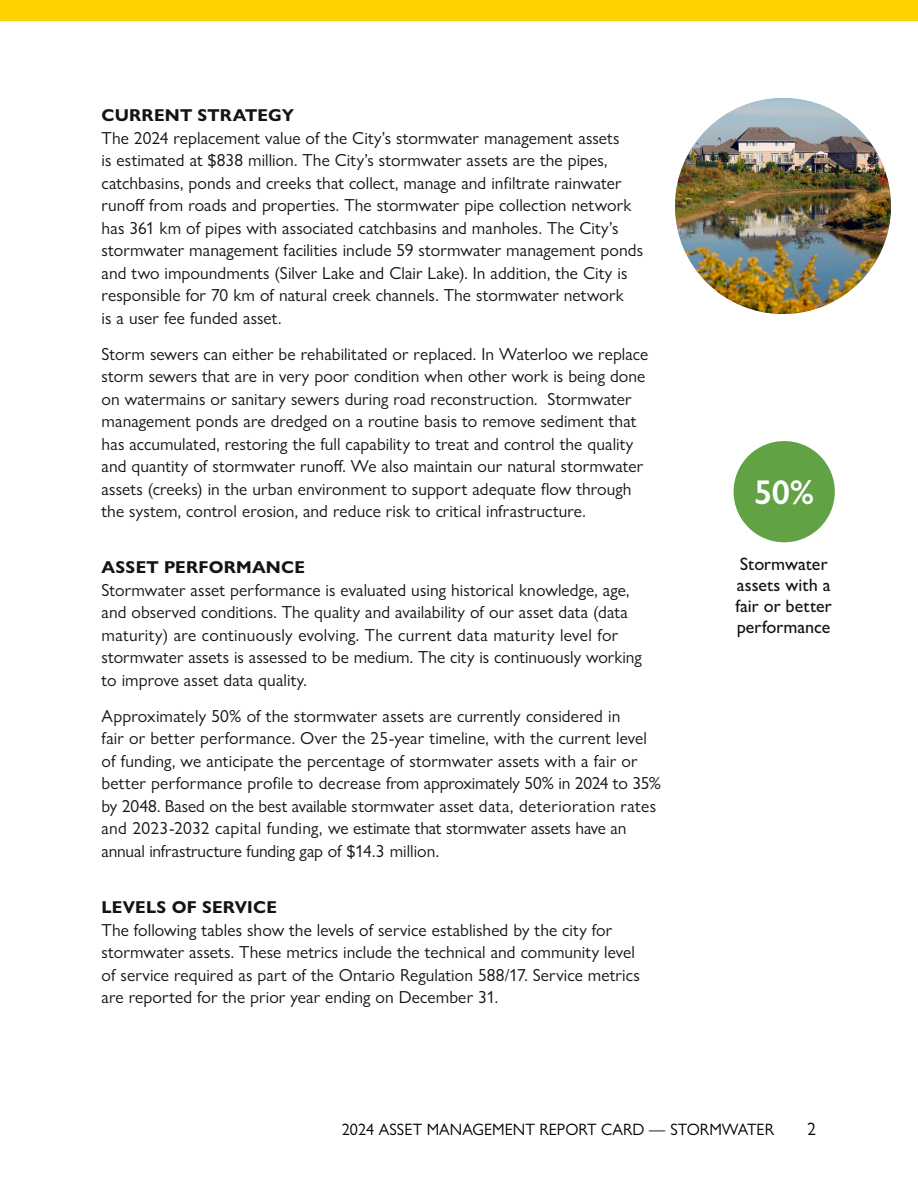
<style>
.page{position:relative;width:918px;height:1188px;background:#fff}
.page>*{position:absolute;margin:0;border:0;box-sizing:border-box;transform-origin:0 0}
.t1{font:600 34.5px "Gill Sans Nova";color:#fff}
.t2{font:500 18px/21px "Gill Sans Nova";color:#141414}
.t3{font:18px "Gill Sans Nova";color:#000}
.Body{font:17.4px/22.5px "Gill Sans Nova";letter-spacing:.005em;color:#141414}
.Subhead{font:700 17.25px "Gill Sans Nova";letter-spacing:.01em;color:#141414}
.t4{font:16.5px "Gill Sans Nova";color:#000}
</style>
<div class="page">
<img style="left:675px;top:98px;width:216px;height:216px;border-radius:108px">
<div style="left:0;top:0;width:918px;height:20px;background:#ffd200"></div>
<div style="left:734px;top:441px;width:101px;height:101px;background:#61a244;border-radius:50%"></div>
<h3 class="Subhead" style="left:102px;top:105px;width:194px">CURRENT STRATEGY</h3>
<p class="Body" style="left:102px;top:126px;width:543px">The 2024 replacement value of the City’s stormwater management assets<br>is estimated at $838 million. The City’s stormwater assets are the pipes, catchbasins, ponds and creeks that collect, manage and infiltrate rainwater runoff from roads and properties. The stormwater pipe collection network has 361 km of pipes with associated catchbasins and manholes. The City’s stormwater management facilities include 59 stormwater management ponds and two impoundments (Silver Lake and Clair Lake). In addition, the City is responsible for 70 km of natural creek channels. The stormwater network<br>is a user fee funded asset.</p>
<p class="Body" style="left:102px;top:342px;width:548px">Storm sewers can either be rehabilitated or replaced. In Waterloo we replace storm sewers that are in very poor condition when other work is being done on watermains or sanitary sewers during road reconstruction. Stormwater management ponds are dredged on a routine basis to remove sediment that has accumulated, restoring the full capability to treat and control the quality and quantity of stormwater runoff. We also maintain our natural stormwater assets (creeks) in the urban environment to support adequate flow through the system, control erosion, and reduce risk to critical infrastructure.</p>
<h3 class="Subhead" style="left:102px;top:557px;width:205px">ASSET PERFORMANCE</h3>
<p class="Body" style="left:102px;top:579px;width:542px">Stormwater asset performance is evaluated using historical knowledge, age, and observed conditions. The quality and availability of our asset data (data maturity) are continuously evolving. The current data maturity level for stormwater assets is assessed to be medium. The city is continuously working to improve asset data quality.</p>
<p class="Body" style="left:102px;top:705px;width:561px">Approximately 50% of the stormwater assets are currently considered in<br>fair or better performance. Over the 25-year timeline, with the current level of funding, we anticipate the percentage of stormwater assets with a fair or better performance profile to decrease from approximately 50% in 2024 to 35% by 2048. Based on the best available stormwater asset data, deterioration rates and 2023-2032 capital funding, we estimate that stormwater assets have an annual infrastructure funding gap of $14.3 million.</p>
<h3 class="Subhead" style="left:102px;top:897px;width:177px">LEVELS OF SERVICE</h3>
<p class="Body" style="left:102px;top:918px;width:540px">The following tables show the levels of service established by the city for stormwater assets. These metrics include the technical and community level of service required as part of the Ontario Regulation 588/17. Service metrics are reported for the prior year ending on December 31.</p>
<h1 class="t1" style="left:754px;top:471px;width:61px">50%</h1>
<p class="t2" style="left:735px;top:553px;width:98px">Stormwater assets with a fair or better performance</p>
<p class="t4" style="left:342px;top:1119px;width:434px">2024 ASSET MANAGEMENT REPORT CARD — STORMWATER</p>
<p class="t3" style="left:807px;top:1118px;width:10px">2</p>
</div>
